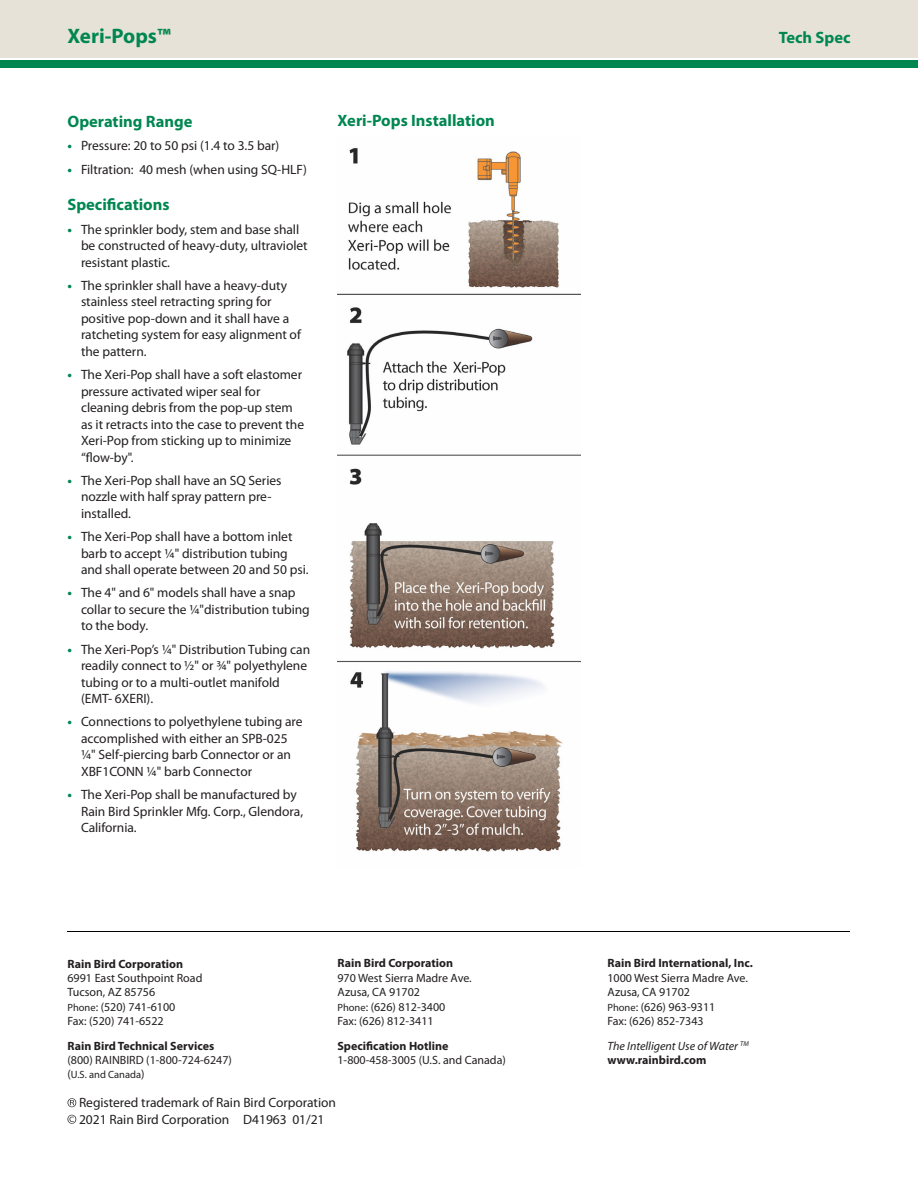
<style>
.page{position:relative;width:918px;height:1188px;background:#fff}
.page>*{position:absolute;margin:0;border:0;box-sizing:border-box;transform-origin:0 0}
.t1{font:700 21px "Myriad Pro";color:#008751}
.Headings{font:700 16.5px "Myriad Pro";color:#008751}
.t2{font:13.5px/16.5px "Myriad Pro";letter-spacing:-.005em;color:#231f20}
.t3{font:12px/14.4px "Myriad Pro";color:#231f20}
.t4{font:700 12px "Myriad Pro";color:#231f20}
.t5{font:italic 12px/14.4px "Myriad Pro";color:#231f20}
.t6{font:10.5px "Myriad Pro";color:#231f20}
.s1{font-weight:700;color:#008751}
.s2{font-size:10.5px}
.s3{font-size:12px}
.s4{font-weight:700;font-style:normal}
</style>
<div class="page">
<hr style="left:68px;top:932px;width:782px;height:1px;background:#000">
<div style="left:0;top:0;width:918px;height:58px;background:#e6e2d7"></div>
<div style="left:0;top:60px;width:918px;height:8px;background:#008751"></div>
<svg style="left:67px;top:1098px;width:9px;height:9px"></svg>
<svg style="left:68px;top:1115px;width:8px;height:9px"></svg>
<img style="left:338px;top:148px;width:242px;height:704px">
<h1 class="t1" style="left:68px;top:24px;width:105px">Xeri-Pops™</h1>
<p class="Headings" style="left:779px;top:28px;width:73px">Tech Spec</p>
<p class="Headings" style="left:68px;top:112px;width:127px">Operating Range</p>
<p class="Headings" style="left:338px;top:112px;width:159px">Xeri-Pops Installation</p>
<p class="t2" style="left:68px;top:138px;width:213px"><span class="s1">•</span> Pressure: 20 to 50 psi (1.4 to 3.5 bar)</p>
<p class="t2" style="left:68px;top:161px;width:241px"><span class="s1">•</span> Filtration: 40 mesh (when using SQ-HLF)</p>
<p class="Headings" style="left:68px;top:195px;width:104px">Specifications</p>
<p class="t2" style="left:81px;top:221px;width:228px;text-indent:-14px"><span class="s1">•</span> The sprinkler body, stem and base shall be constructed of heavy-duty, ultraviolet resistant plastic.</p>
<p class="t2" style="left:81px;top:277px;width:221px;text-indent:-14px"><span class="s1">•</span> The sprinkler shall have a heavy-duty stainless steel retracting spring for positive pop-down and it shall have a ratcheting system for easy alignment of the pattern.</p>
<p class="t2" style="left:81px;top:367px;width:225px;text-indent:-14px"><span class="s1">•</span> The Xeri-Pop shall have a soft elastomer pressure activated wiper seal for cleaning debris from the pop-up stem as it retracts into the case to prevent the Xeri-Pop from sticking up to minimize “flow-by".</p>
<p class="t2" style="left:81px;top:472px;width:202px;text-indent:-14px"><span class="s1">•</span> The Xeri-Pop shall have an SQ Series nozzle with half spray pattern pre&shy;installed.</p>
<p class="t2" style="left:81px;top:529px;width:229px;text-indent:-14px"><span class="s1">•</span> The Xeri-Pop shall have a bottom inlet barb to accept ¼" distribution tubing and shall operate between 20 and 50 psi.</p>
<p class="t2" style="left:81px;top:585px;width:230px;text-indent:-14px"><span class="s1">•</span> The 4" and 6" models shall have a snap collar to secure the ¼"distribution tubing to the body.</p>
<p class="t2" style="left:81px;top:641px;width:231px;text-indent:-14px"><span class="s1">•</span> The Xeri-Pop’s ¼" Distribution Tubing can readily connect to ½" or ¾" polyethylene tubing or to a multi-outlet manifold (EMT- 6XERI).</p>
<p class="t2" style="left:81px;top:714px;width:223px;text-indent:-14px"><span class="s1">•</span> Connections to polyethylene tubing are accomplished with either an SPB-025 ¼" Self-piercing barb Connector or an XBF1CONN ¼" barb Connector</p>
<p class="t2" style="left:81px;top:787px;width:224px;text-indent:-14px"><span class="s1">•</span> The Xeri-Pop shall be manufactured by<br>Rain Bird Sprinkler Mfg. Corp., Glendora,<br>California.</p>
<p class="t4" style="left:68px;top:957px;width:117px">Rain Bird Corporation</p>
<p class="t3" style="left:68px;top:971px;width:136px">6991 East Southpoint Road<br>Tucson, AZ 85756<br><span class="s2">Phone</span>: (520) 741-6100<br>Fax: (520) 741-6522</p>
<p class="t4" style="left:68px;top:1039px;width:148px">Rain Bird Technical Services</p>
<p class="t3" style="left:68px;top:1053px;width:166px">(800) RAINBIRD (1-800-724-6247)</p>
<p class="t6" style="left:68px;top:1069px;width:79px"><span class="s3">(</span>U.S. and Canada<span class="s3">)</span></p>
<p class="t4" style="left:338px;top:957px;width:117px">Rain Bird Corporation</p>
<p class="t3" style="left:338px;top:971px;width:136px">970 West Sierra Madre Ave.<br>Azusa, CA 91702<br><span class="s2">Phone</span>: (626) 812-3400<br>Fax: (626) 812-3411</p>
<p class="t4" style="left:338px;top:1039px;width:113px">Specification Hotline</p>
<p class="t3" style="left:338px;top:1053px;width:170px">1-800-458-3005 (U.S. and Canada)</p>
<p class="t2" style="left:79px;top:1095px;width:258px">Registered trademark of Rain Bird Corporation<br>2021 Rain Bird Corporation D41963 01/21</p>
<p class="t4" style="left:608px;top:957px;width:147px">Rain Bird International, Inc.</p>
<p class="t3" style="left:608px;top:971px;width:142px">1000 West Sierra Madre Ave.<br>Azusa, CA 91702<br><span class="s2">Phone</span>: (626) 963-9311<br>Fax: (626) 852-7343</p>
<p class="t5" style="left:608px;top:1039px;width:143px">The Intelligent Use of Water <sup>TM </sup><span class="s4">www.rainbird.com</span></p>
</div>
